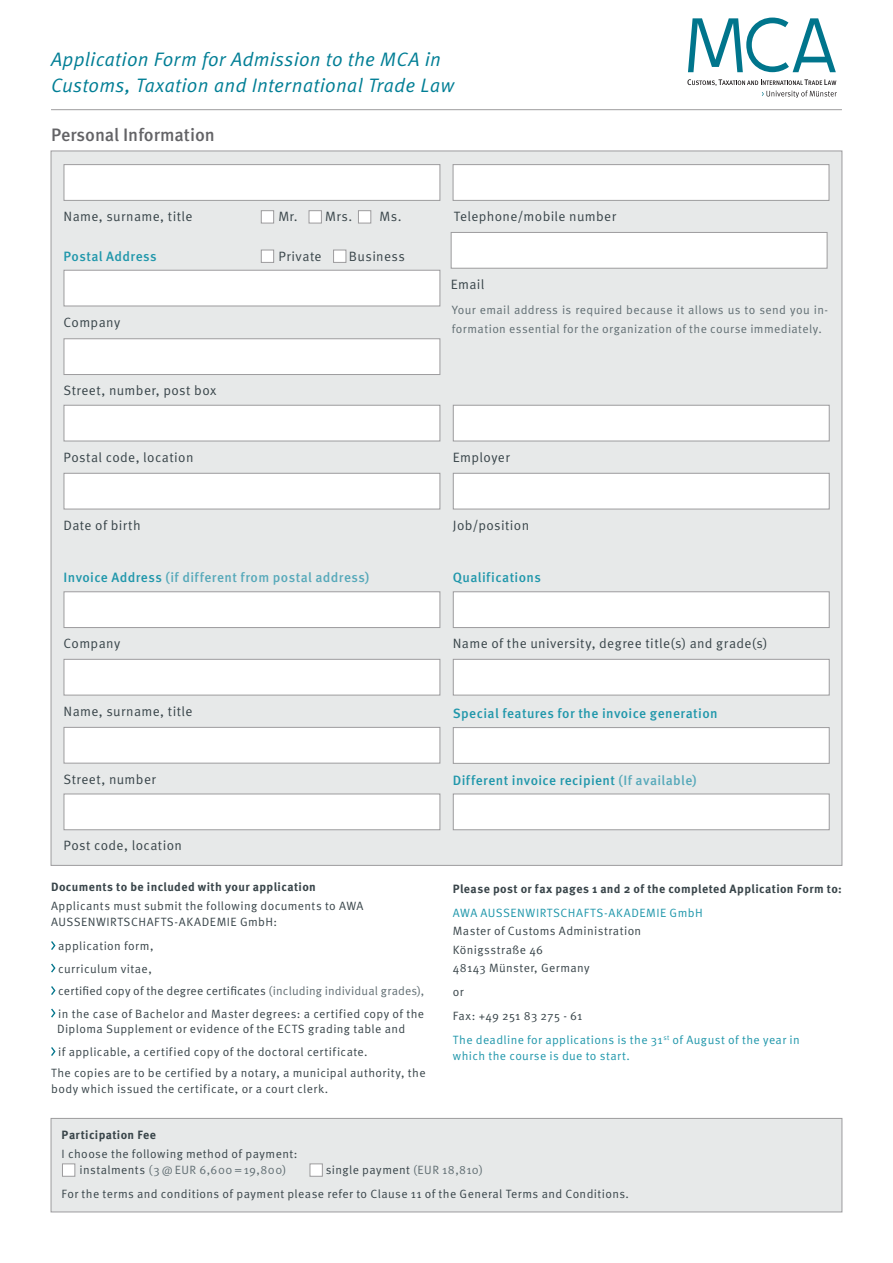
<style>
.page{position:relative;width:893px;height:1263px;background:#fff}
.page>*{position:absolute;margin:0;border:0;box-sizing:border-box;transform-origin:0 0}
.t1{font:19.5px/26.5px "Meta OT Norm Ita";letter-spacing:.01em;color:#007e95}
.t2{font:500 18px "Meta OT";color:#636366}
.t3{font:13.5px "Meta OT Norm";letter-spacing:.025em;color:#39454a}
.t4{font:500 13.5px "Meta OT";letter-spacing:.025em;color:#2097ab}
.t5{font:500 13.5px "Meta OT";letter-spacing:.025em;color:#57a9ba}
.t6{font:12px/22.5px "Meta OT Norm";letter-spacing:.03em;color:#39454a}
.t7{font:12px/24px "Meta OT Norm";letter-spacing:.03em;color:#2097ab}
.t8{font:12px/18.6px "Meta OT Norm";letter-spacing:.035em;color:#616e73}
.t9{font:700 12px "Meta OT";letter-spacing:.03em;color:#39454a}
.s1{color:#2097ab}
.s2{color:#57a9ba}
.s3{color:#616e73}
.s4{color:#39454a}
</style>
<div class="page">
<div style="left:51px;top:151px;width:791px;height:714px;background:#e7e9e9;border:1px solid #9d9c9e"></div>
<div style="left:64px;top:164px;width:376px;height:37px;background:#fff;border:1px solid #9d9c9e"></div>
<div style="left:64px;top:270px;width:376px;height:36px;background:#fff;border:1px solid #9d9c9e"></div>
<div style="left:64px;top:592px;width:376px;height:36px;background:#fff;border:1px solid #9d9c9e"></div>
<div style="left:64px;top:659px;width:376px;height:36px;background:#fff;border:1px solid #9d9c9e"></div>
<div style="left:64px;top:727px;width:376px;height:36px;background:#fff;border:1px solid #9d9c9e"></div>
<div style="left:64px;top:794px;width:376px;height:36px;background:#fff;border:1px solid #9d9c9e"></div>
<div style="left:453px;top:592px;width:376px;height:36px;background:#fff;border:1px solid #9d9c9e"></div>
<div style="left:453px;top:727px;width:376px;height:36px;background:#fff;border:1px solid #9d9c9e"></div>
<div style="left:453px;top:794px;width:376px;height:36px;background:#fff;border:1px solid #9d9c9e"></div>
<div style="left:453px;top:659px;width:376px;height:36px;background:#fff;border:1px solid #9d9c9e"></div>
<div style="left:451px;top:232px;width:376px;height:36px;background:#fff;border:1px solid #9d9c9e"></div>
<div style="left:64px;top:339px;width:376px;height:36px;background:#fff;border:1px solid #9d9c9e"></div>
<div style="left:64px;top:405px;width:376px;height:36px;background:#fff;border:1px solid #9d9c9e"></div>
<div style="left:453px;top:405px;width:376px;height:36px;background:#fff;border:1px solid #9d9c9e"></div>
<div style="left:64px;top:473px;width:376px;height:36px;background:#fff;border:1px solid #9d9c9e"></div>
<div style="left:453px;top:473px;width:376px;height:36px;background:#fff;border:1px solid #9d9c9e"></div>
<div style="left:453px;top:164px;width:376px;height:37px;background:#fff;border:1px solid #9d9c9e"></div>
<div style="left:261px;top:210px;width:13px;height:13px;background:#fff;border:1px solid #9d9c9e"></div>
<div style="left:261px;top:250px;width:13px;height:13px;background:#fff;border:1px solid #9d9c9e"></div>
<div style="left:309px;top:210px;width:13px;height:13px;background:#fff;border:1px solid #9d9c9e"></div>
<div style="left:358px;top:210px;width:13px;height:13px;background:#fff;border:1px solid #9d9c9e"></div>
<div style="left:333px;top:250px;width:13px;height:13px;background:#fff;border:1px solid #9d9c9e"></div>
<hr style="left:51px;top:109px;width:791px;height:1px;background:#9d9c9e">
<svg style="left:51px;top:941px;width:5px;height:9px"></svg>
<svg style="left:51px;top:964px;width:5px;height:8px"></svg>
<svg style="left:51px;top:986px;width:5px;height:9px"></svg>
<svg style="left:51px;top:1009px;width:5px;height:8px"></svg>
<svg style="left:51px;top:1047px;width:5px;height:9px"></svg>
<div style="left:51px;top:1118px;width:791px;height:94px;background:#e7e9e9;border:1px solid #9d9c9e"></div>
<div style="left:62px;top:1164px;width:13px;height:12px;background:#fff;border:1px solid #9d9c9e"></div>
<div style="left:310px;top:1164px;width:13px;height:12px;background:#fff;border:1px solid #9d9c9e"></div>
<svg style="left:688px;top:18px;width:148px;height:54px"></svg>
<svg style="left:687px;top:79px;width:150px;height:19px"></svg>
<h1 class="t1" style="left:51px;top:46px;width:405px">Application Form for Admission to the MCA in<br>Customs, Taxation and International Trade Law</h1>
<h2 class="t2" style="left:51px;top:124px;width:165px">Personal Information</h2>
<p class="t3" style="left:64px;top:208px;width:130px">Name, surname, title</p>
<p class="t3" style="left:278px;top:208px;width:75px">Mr. Mrs.</p>
<p class="t3" style="left:379px;top:208px;width:24px">Ms.</p>
<p class="t4" style="left:64px;top:248px;width:95px">Postal Address</p>
<p class="t3" style="left:278px;top:248px;width:45px">Private</p>
<p class="t3" style="left:349px;top:248px;width:57px">Business</p>
<p class="t3" style="left:64px;top:314px;width:58px">Company</p>
<p class="t3" style="left:64px;top:382px;width:154px">Street, number, post box</p>
<p class="t3" style="left:454px;top:208px;width:164px">Telephone/mobile number</p>
<p class="t3" style="left:451px;top:276px;width:35px">Email</p>
<p class="t8" style="left:452px;top:301px;width:378px">Your email address is required because it allows us to send you in&shy;formation essential for the organization of the course immediately.</p>
<p class="t3" style="left:64px;top:449px;width:132px">Postal code, location</p>
<p class="t3" style="left:453px;top:449px;width:58px">Employer</p>
<p class="t3" style="left:64px;top:517px;width:79px">Date of birth</p>
<p class="t3" style="left:453px;top:517px;width:78px">Job/position</p>
<p class="t5" style="left:64px;top:569px;width:307px"><span class="s1">Invoice Address</span> (if different from postal address)</p>
<p class="t4" style="left:453px;top:569px;width:90px">Qualifications</p>
<p class="t3" style="left:64px;top:635px;width:58px">Company</p>
<p class="t3" style="left:453px;top:635px;width:316px">Name of the university, degree title(s) and grade(s)</p>
<p class="t3" style="left:64px;top:703px;width:130px">Name, surname, title</p>
<p class="t4" style="left:453px;top:705px;width:266px">Special features for the invoice generation</p>
<p class="t3" style="left:64px;top:771px;width:94px">Street, number</p>
<p class="t4" style="left:453px;top:772px;width:245px">Different invoice recipient <span class="s2">(If available)</span></p>
<p class="t3" style="left:64px;top:837px;width:120px">Post code, location</p>
<p class="t9" style="left:51px;top:880px;width:266px">Documents to be included with your application</p>
<p class="t6" style="left:51px;top:898px;width:314px;line-height:15.9px">Applicants must submit the following documents to AWA<br>AUSSENWIRTSCHAFTS-AKADEMIE GmbH:</p>
<p class="t6" style="left:58px;top:935px;width:368px">application form,<br>curriculum vitae,<br>certified copy of the degree certificates <span class="s3">(including individual grades), </span>in the case of Bachelor and Master degrees: a certified copy of the</p>
<p class="t6" style="left:57px;top:1018px;width:350px">Diploma Supplement or evidence of the ECTS grading table and if applicable, a certified copy of the doctoral certificate.</p>
<p class="t6" style="left:51px;top:1065px;width:376px;line-height:15.9px">The copies are to be certified by a notary, a municipal authority, the body which issued the certificate, or a court clerk.</p>
<p class="t9" style="left:453px;top:881px;width:391px">Please post or fax pages 1 and 2 of the completed Application Form to:</p>
<p class="t7" style="left:453px;top:900px;width:251px">AWA AUSSENWIRTSCHAFTS-AKADEMIE GmbH</p>
<p class="t6" style="left:453px;top:922px;width:190px;line-height:18.6px">Master of Customs Administration<br>Königsstraße 46<br>48143 Münster, Germany</p>
<p class="t7" style="left:453px;top:980px;width:348px"><span class="s4">or<br>Fax: +49 251 83 275 - 61<br></span>The deadline for applications is the 31<sup>st</sup> of August of the year in</p>
<p class="t7" style="left:453px;top:1044px;width:179px">which the course is due to start.</p>
<p class="t9" style="left:62px;top:1127px;width:96px">Participation Fee</p>
<p class="t6" style="left:62px;top:1146px;width:237px;line-height:15.9px;text-align:center">I choose the following method of payment: instalments <span class="s3">(3 @ EUR 6,600 = 19,800)</span></p>
<p class="t6" style="left:62px;top:1158px;width:569px;line-height:24px;text-indent:264px">single payment <span class="s3">(EUR 18,810)<br></span>For the terms and conditions of payment please refer to Clause 11 of the General Terms and Conditions.</p>
</div>
